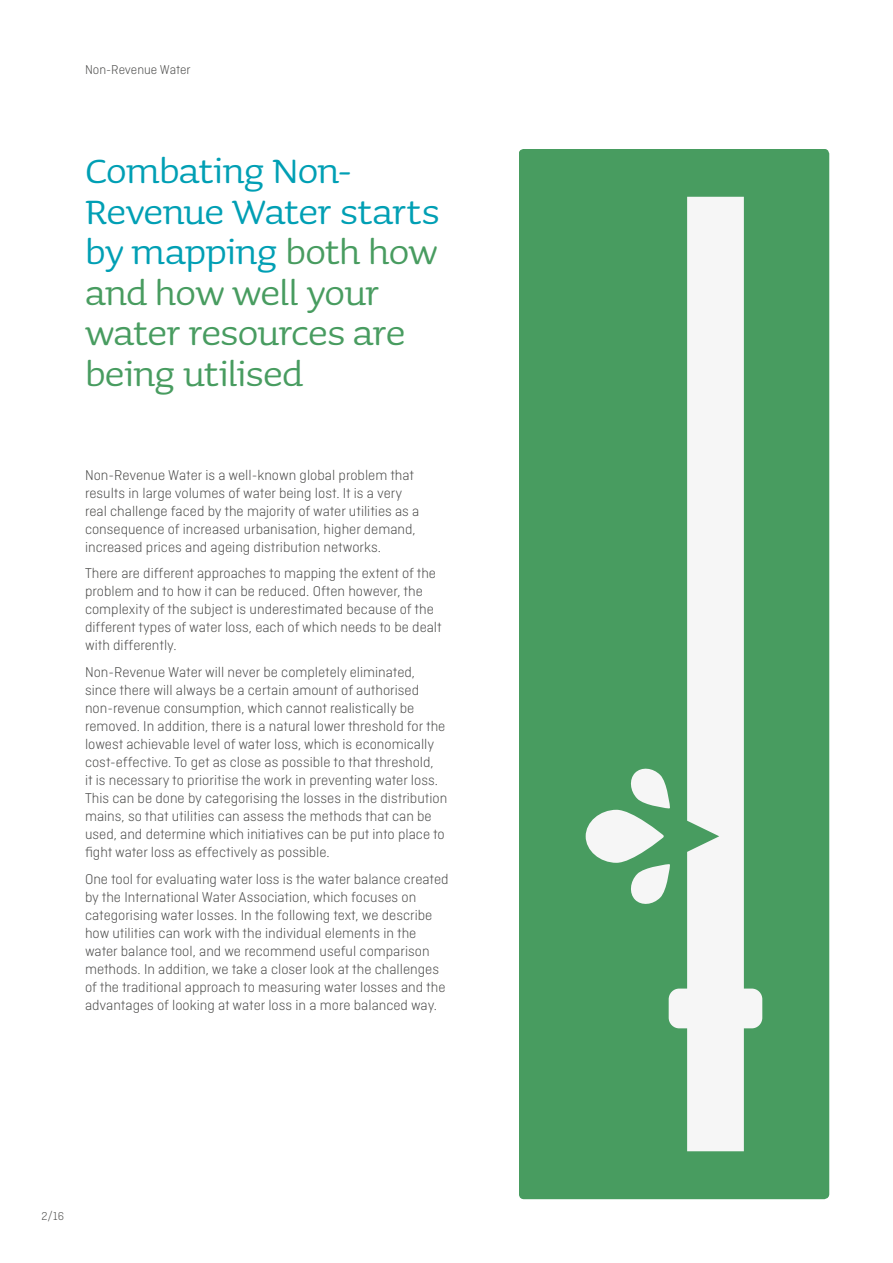
<style>
.page{position:relative;width:893px;height:1263px;background:#fff}
.page>*{position:absolute;margin:0;border:0;box-sizing:border-box;transform-origin:0 0}
.t1{font:45px/40.5px "Sauna Pro";letter-spacing:-.015em;color:#489c60}
.t2{font:300 15px/18px "Ciutadella";color:#4a4a49}
.t3{font:300 13.5px "Ciutadella";color:#4a4a49}
.t4{font:300 12px "Ciutadella";color:#4a4a49}
.s1{color:#009fb4}
</style>
<div class="page">
<div style="left:519px;top:149px;width:310px;height:1050px;background:#489c60"></div>
<svg style="left:586px;top:766px;width:83px;height:140px"></svg>
<svg style="left:669px;top:197px;width:93px;height:954px;fill:#f6f6f6"></svg>
<p class="t3" style="left:85px;top:62px;width:107px">Non-Revenue Water</p>
<h1 class="t1" style="left:85px;top:151px;width:356px"><span class="s1">Combating Non-<br>Revenue Water starts by mapping</span> both how and how well your water resources are being utilised</h1>
<p class="t2" style="left:85px;top:466px;width:336px">Non-Revenue Water is a well-known global problem that results in large volumes of water being lost. It is a very real challenge faced by the majority of water utilities as a consequence of increased urbanisation, higher demand, increased prices and ageing distribution networks.</p>
<p class="t2" style="left:85px;top:564px;width:358px">There are different approaches to mapping the extent of the problem and to how it can be reduced. Often however, the complexity of the subject is underestimated because of the different types of water loss, each of which needs to be dealt with differently.</p>
<p class="t2" style="left:85px;top:663px;width:364px">Non-Revenue Water will never be completely eliminated, since there will always be a certain amount of authorised non-revenue consumption, which cannot realistically be removed. In addition, there is a natural lower threshold for the lowest achievable level of water loss, which is economically cost-effective. To get as close as possible to that threshold,<br>it is necessary to prioritise the work in preventing water loss.<br>This can be done by categorising the losses in the distribution mains, so that utilities can assess the methods that can be used, and determine which initiatives can be put into place to fight water loss as effectively as possible.</p>
<p class="t2" style="left:85px;top:869px;width:365px">One tool for evaluating water loss is the water balance created by the International Water Association, which focuses on categorising water losses. In the following text, we describe how utilities can work with the individual elements in the water balance tool, and we recommend useful comparison methods. In addition, we take a closer look at the challenges of the traditional approach to measuring water losses and the advantages of looking at water loss in a more balanced way.</p>
<p class="t4" style="left:41px;top:1210px;width:24px">2/16</p>
</div>
